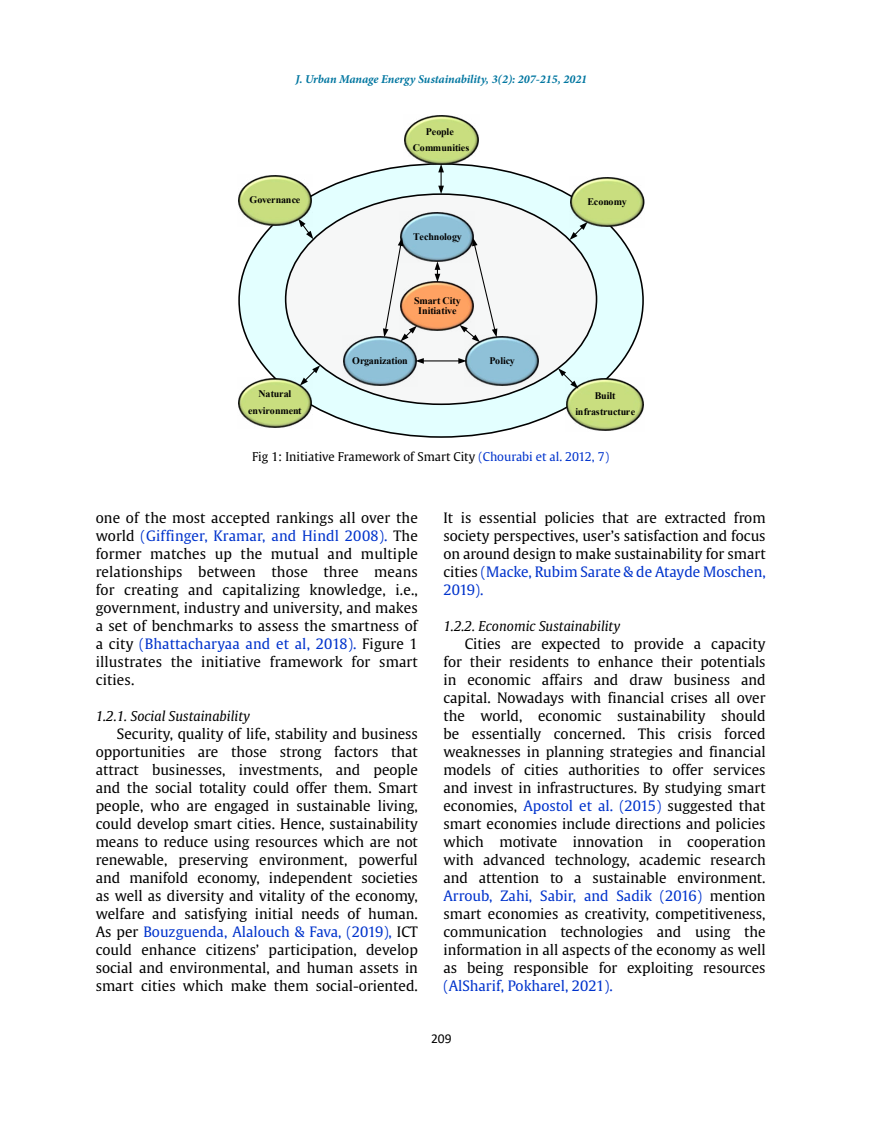
<style>
.page{position:relative;width:872px;height:1127px;background:#fff}
.page>*{position:absolute;margin:0;border:0;box-sizing:border-box;transform-origin:0 0}
.t1{font:14.25px/18px "Gulliver";color:#000;text-align:justify}
.t2{font:14.25px "Gulliver";color:#03c}
.t3{font:italic 13.5px "Gulliver";color:#000}
.t4{font:13.5px "Calibri";color:#000}
.t5{font:12px "Gulliver";color:#000}
.t6{font:italic 700 12px "Minion Pro";letter-spacing:-.005em;color:#0076a0}
.t7{font:11.55px "Times New Roman";color:#000}
.t8{font:700 10.05px/16.2px "Times New Roman";letter-spacing:-.015em;color:#000;text-align:center}
.s1{font-weight:700}
.s2{color:#70ad47}
.s3{color:#03c}
</style>
<div class="page">
<div style="left:239px;top:164px;width:404px;height:273px;background:#e3ffff;border-radius:50%"></div>
<div style="left:286px;top:194px;width:310px;height:210px;background:#f6f7f7;border-radius:50%"></div>
<img style="left:417px;top:281px;width:42px;height:50px">
<img style="left:400px;top:212px;width:74px;height:50px">
<img style="left:342px;top:336px;width:75px;height:50px">
<img style="left:465px;top:336px;width:74px;height:50px">
<svg style="left:434px;top:261px;width:6px;height:21px"></svg>
<hr style="left:423px;top:360px;width:36px;height:1px;background:#000">
<svg style="left:415px;top:358px;width:9px;height:6px"></svg>
<svg style="left:458px;top:358px;width:9px;height:6px"></svg>
<svg style="left:459px;top:237px;width:38px;height:105px"></svg>
<svg style="left:383px;top:237px;width:34px;height:104px"></svg>
<img style="left:238px;top:175px;width:75px;height:51px">
<img style="left:565px;top:377px;width:79px;height:54px">
<img style="left:238px;top:377px;width:75px;height:51px">
<img style="left:403px;top:115px;width:76px;height:51px">
<img style="left:570px;top:177px;width:74px;height:50px">
<svg style="left:438px;top:164px;width:6px;height:30px"></svg>
<svg style="left:569px;top:222px;width:18px;height:18px"></svg>
<svg style="left:298px;top:219px;width:15px;height:20px"></svg>
<svg style="left:300px;top:365px;width:20px;height:21px"></svg>
<svg style="left:558px;top:368px;width:20px;height:21px"></svg>
<p class="t6" style="left:295px;top:70px;width:293px">J. Urban Manage Energy Sustainability, 3(2): 207-215, 2021</p>
<p class="t8" style="left:249px;top:191px;width:52px">Governance</p>
<p class="t8" style="left:248px;top:386px;width:55px">Natural environment</p>
<p class="t8" style="left:413px;top:123px;width:58px">People<br>Communities</p>
<p class="t8" style="left:413px;top:228px;width:50px">Technology</p>
<p class="t8" style="left:414px;top:294px;width:48px;line-height:10.6px">Smart City<br>Initiative</p>
<p class="t8" style="left:352px;top:352px;width:57px">Organization</p>
<p class="t8" style="left:489px;top:352px;width:27px">Policy</p>
<p class="t8" style="left:587px;top:193px;width:41px">Economy</p>
<p class="t8" style="left:575px;top:387px;width:61px">Built infrastructure</p>
<p class="t7" style="left:285px;top:444px;width:313px"><span class="s1">Fig 1:</span> Initiative Framework of Smart City <span class="s2">(Chourabi et al. 2012, 7)</span></p>
<p class="t5" style="left:252px;top:449px;width:358px">Fig 1: Initiative Framework of Smart City <span class="s3">(Chourabi et al. 2012, 7)</span></p>
<p class="t1" style="left:96px;top:509px;width:324px">one of the most accepted rankings all over the world <span class="s3">(Giffinger, Kramar, and Hindl 2008).</span> The former matches up the mutual and multiple relationships between those three means for creating and capitalizing knowledge, i.e., government, industry and university, and makes a set of benchmarks to assess the smartness of a city <span class="s3">(Bhattacharyaa and et al, 2018).</span> Figure 1 illustrates the initiative framework for smart cities.</p>
<p class="t3" style="left:96px;top:708px;width:156px">1.2.1. Social Sustainability</p>
<p class="t1" style="left:96px;top:725px;width:324px;text-indent:21px">Security, quality of life, stability and business opportunities are those strong factors that attract businesses, investments, and people and the social totality could offer them. Smart people, who are engaged in sustainable living, could develop smart cities. Hence, sustainability means to reduce using resources which are not renewable, preserving environment, powerful and manifold economy, independent societies as well as diversity and vitality of the economy, welfare and satisfying initial needs of human.<br>As per <span class="s3">Bouzguenda, Alalouch &amp; Fava, (2019),</span> ICT could enhance citizens’ participation, develop social and environmental, and human assets in smart cities which make them social-oriented.</p>
<p class="t1" style="left:443px;top:509px;width:324px">It is essential policies that are extracted from society perspectives, user’s satisfaction and focus on around design to make sustainability for smart cities <span class="s3">(Macke, Rubim Sarate &amp; de Atayde Moschen, 2019).</span></p>
<p class="t3" style="left:443px;top:618px;width:178px">1.2.2. Economic Sustainability</p>
<p class="t1" style="left:443px;top:635px;width:324px;text-indent:21px">Cities are expected to provide a capacity for their residents to enhance their potentials in economic affairs and draw business and capital. Nowadays with financial crises all over the world, economic sustainability should be essentially concerned. This crisis forced weaknesses in planning strategies and financial models of cities authorities to offer services and invest in infrastructures. By studying smart economies, <span class="s3">Apostol et al. (2015)</span> suggested that smart economies include directions and policies which motivate innovation in cooperation with advanced technology, academic research and attention to a sustainable environment.<br><span class="s3">Arroub, Zahi, Sabir, and Sadik (2016)</span> mention smart economies as creativity, competitiveness, communication technologies and using the information in all aspects of the economy as well as being responsible for exploiting resources</p>
<p class="t2" style="left:443px;top:977px;width:171px">(AlSharif, Pokharel, 2021).</p>
<p class="t4" style="left:431px;top:1029px;width:22px">209</p>
</div>
